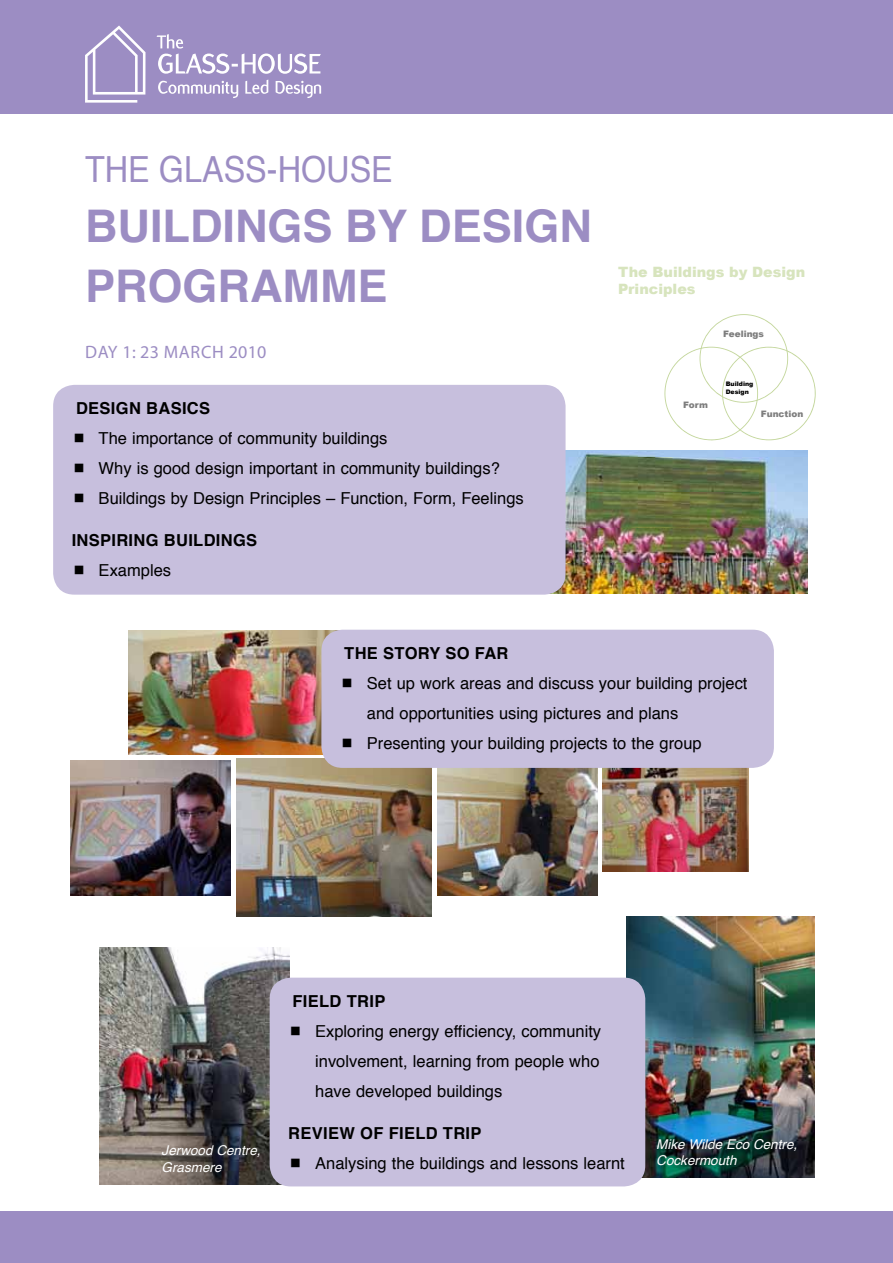
<style>
.page{position:relative;width:893px;height:1263px;background:#fff}
.page>*{position:absolute;margin:0;border:0;box-sizing:border-box;transform-origin:0 0}
.t1{font:700 45px/60px "Helvetica";color:#9c8dc3}
.t2{font:36px "Helvetica";color:#9c8dc3;scale:.9 1}
.t3{font:18px "Myriad Pro";letter-spacing:.02em;color:#9c8dc3}
.t4{font:16.5px/30px "Helvetica";color:#000}
.t5{font:700 16.5px "Helvetica";letter-spacing:.02em;color:#000}
.t6{font:900 14.25px/17.1px "Arial";color:#d7e4bd}
.t7{font:italic 13.5px/16.2px "Helvetica";color:#fff}
.t8{font:900 8.85px "Arial";color:#7e7e7e}
.t9{font:900 6.3px/7.5px "Arial";color:#000}
</style>
<div class="page">
<div style="left:0;top:0;width:893px;height:113px;background:#9c8dc3"></div>
<div style="left:0;top:1212px;width:893px;height:51px;background:#9c8dc3"></div>
<svg style="left:85px;top:26px;width:61px;height:77px"></svg>
<svg style="left:157px;top:34px;width:164px;height:40px"></svg>
<svg style="left:158px;top:81px;width:80px;height:17px"></svg>
<svg style="left:245px;top:80px;width:23px;height:14px"></svg>
<svg style="left:276px;top:81px;width:45px;height:17px"></svg>
<img style="left:626px;top:917px;width:188px;height:261px">
<img style="left:99px;top:947px;width:190px;height:238px">
<img style="left:236px;top:759px;width:196px;height:157px">
<img style="left:71px;top:760px;width:160px;height:135px">
<div style="left:270px;top:978px;width:375px;height:208px;background:#c7bfdd;border-radius:21px"></div>
<img style="left:603px;top:768px;width:146px;height:103px">
<img style="left:128px;top:631px;width:206px;height:123px">
<svg style="left:664px;top:314px;width:152px;height:126px"></svg>
<img style="left:438px;top:768px;width:159px;height:128px">
<div style="left:321px;top:630px;width:453px;height:138px;background:#c7bfdd;border-radius:21px"></div>
<img style="left:566px;top:450px;width:242px;height:8px">
<svg style="left:566px;top:458px;width:242px;height:35px;background:#718571"></svg>
<img style="left:566px;top:493px;width:242px;height:35px">
<img style="left:566px;top:528px;width:242px;height:36px">
<img style="left:555px;top:564px;width:253px;height:29px">
<div style="left:53px;top:385px;width:513px;height:210px;background:#c7bfdd;border-radius:21px"></div>
<h2 class="t2" style="left:85px;top:141px;width:344px">The Glass-house</h2>
<h1 class="t1" style="left:85px;top:196px;width:508px">BUILDINGS BY DESIGN<br>PROGRAMME</h1>
<p class="t3" style="left:85px;top:341px;width:183px">DAY 1: 23 MARCH 2010</p>
<p class="t5" style="left:76px;top:395px;width:12px">DESIGN</p>
<p class="t5" style="left:146px;top:395px;width:64px">BASI CS</p>
<p class="t4" style="left:99px;top:424px;width:427px">The importance of community buildings<br>Why is good design important in community buildings?<br>Buildings by Design Principles – Function, Form, Feelings</p>
<p class="t5" style="left:72px;top:527px;width:50px">INSPIRING</p>
<p class="t5" style="left:164px;top:527px;width:24px">BUILDINGS</p>
<p class="t4" style="left:99px;top:555px;width:74px">Examples</p>
<p class="t6" style="left:618px;top:263px;width:189px">The Buildings by Design<br>Principles</p>
<p class="t8" style="left:723px;top:329px;width:42px">Feelings</p>
<p class="t8" style="left:683px;top:400px;width:26px">Form</p>
<p class="t9" style="left:726px;top:380px;width:29px">Building<br>Design</p>
<p class="t8" style="left:761px;top:409px;width:44px">Function</p>
<p class="t5" style="left:344px;top:640px;width:52px">THE STORY</p>
<p class="t5" style="left:445px;top:640px;width:52px">SO FAR</p>
<p class="t4" style="left:367px;top:669px;width:382px">Set up work areas and discuss your building project and opportunities using pictures and plans<br>Presenting your building projects to the group</p>
<p class="t5" style="left:293px;top:988px;width:21px">FIELD</p>
<p class="t5" style="left:347px;top:988px;width:40px">TRI P</p>
<p class="t4" style="left:315px;top:1017px;width:287px;text-align:justify">Exploring energy efficiency, community involvement, learning from people who have developed buildings</p>
<p class="t5" style="left:288px;top:1119px;width:122px">REVIEW OF FIELD</p>
<p class="t5" style="left:443px;top:1119px;width:40px">TRI P</p>
<p class="t4" style="left:315px;top:1148px;width:311px">Analysing the buildings and lessons learnt</p>
<p class="t7" style="left:162px;top:1143px;width:101px">Jerwood Centre,<br>Grasmere</p>
<p class="t7" style="left:656px;top:1136px;width:143px">Mike Wilde Eco Centre,<br>Cockermouth</p>
</div>
